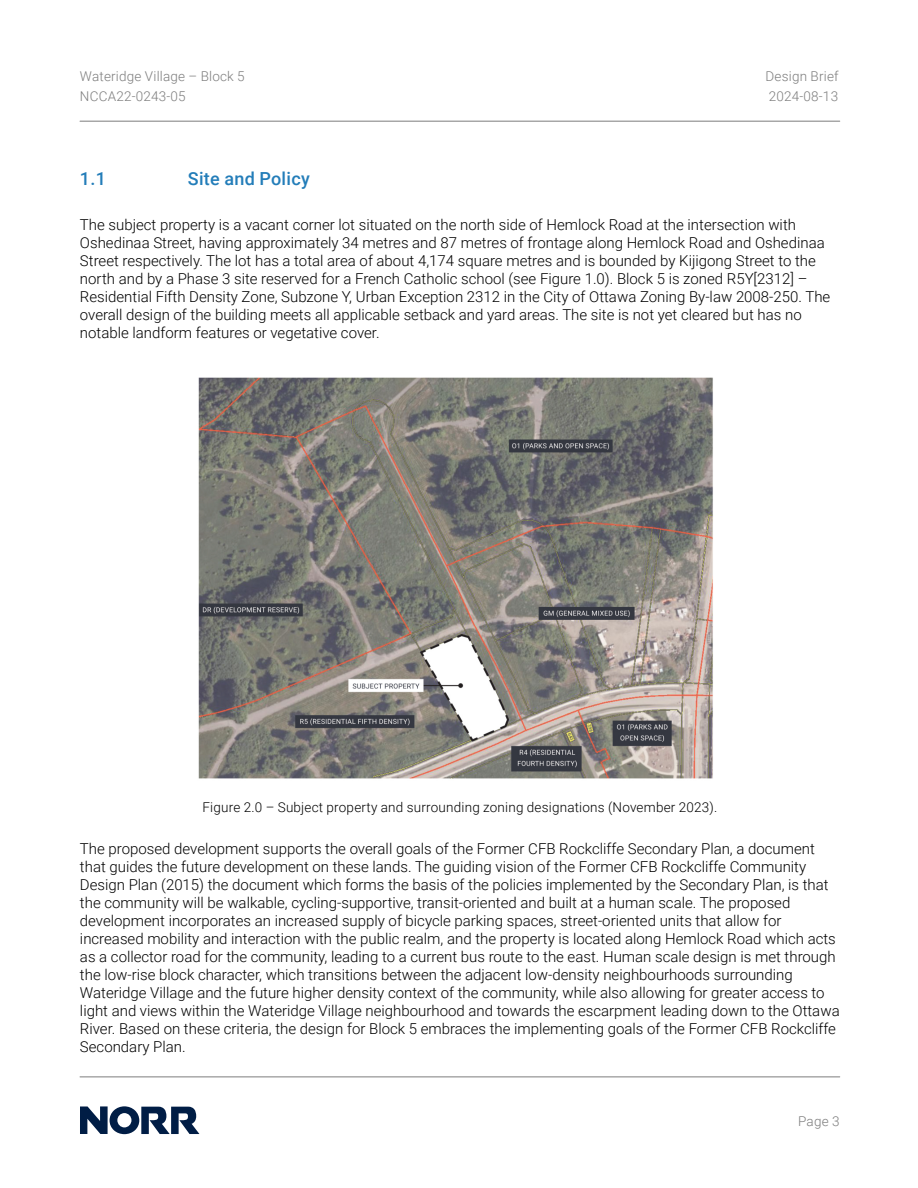
<style>
.page{position:relative;width:918px;height:1188px;background:#fff}
.page>*{position:absolute;margin:0;border:0;box-sizing:border-box;transform-origin:0 0}
.t1{font:500 18px "Roboto";letter-spacing:.015em;color:#237db9}
.t2{font:300 15px/18px "Roboto";color:#000}
.t3{font:300 13.5px "Roboto";letter-spacing:.015em;color:#000}
.t4{font:300 13.5px "Roboto";letter-spacing:.015em;color:#7d7d7d}
</style>
<div class="page">
<hr style="left:80px;top:121px;width:760px;height:1px;background:#7d7d7d">
<hr style="left:80px;top:1077px;width:760px;height:1px;background:#7d7d7d">
<svg style="left:80px;top:1106px;width:119px;height:28px"></svg>
<img style="left:198px;top:377px;width:515px;height:402px">
<p class="t4" style="left:80px;top:71px;width:166px">Wateridge Village – Block 5</p>
<p class="t4" style="left:766px;top:71px;width:75px">Design Brief</p>
<p class="t4" style="left:80px;top:91px;width:107px">NCCA22-0243-05</p>
<p class="t4" style="left:769px;top:91px;width:71px">2024-08-13</p>
<p class="t1" style="left:80px;top:171px;width:28px">1.1</p>
<p class="t1" style="left:188px;top:171px;width:123px">Site and Policy</p>
<p class="t2" style="left:80px;top:217px;width:752px">The subject property is a vacant corner lot situated on the north side of Hemlock Road at the intersection with Oshedinaa Street, having approximately 34 metres and 87 metres of frontage along Hemlock Road and Oshedinaa Street respectively. The lot has a total area of about 4,174 square metres and is bounded by Kijigong Street to the north and by a Phase 3 site reserved for a French Catholic school (see Figure 1.0). Block 5 is zoned R5Y[2312] – Residential Fifth Density Zone, Subzone Y, Urban Exception 2312 in the City of Ottawa Zoning By-law 2008-250. The overall design of the building meets all applicable setback and yard areas. The site is not yet cleared but has no notable landform features or vegetative cover.</p>
<p class="t3" style="left:202px;top:802px;width:516px">Figure 2.0 – Subject property and surrounding zoning designations (November 2023).</p>
<p class="t2" style="left:80px;top:841px;width:761px">The proposed development supports the overall goals of the Former CFB Rockcliffe Secondary Plan, a document that guides the future development on these lands. The guiding vision of the Former CFB Rockcliffe Community Design Plan (2015) the document which forms the basis of the policies implemented by the Secondary Plan, is that the community will be walkable, cycling-supportive, transit-oriented and built at a human scale. The proposed development incorporates an increased supply of bicycle parking spaces, street-oriented units that allow for increased mobility and interaction with the public realm, and the property is located along Hemlock Road which acts as a collector road for the community, leading to a current bus route to the east. Human scale design is met through the low-rise block character, which transitions between the adjacent low-density neighbourhoods surrounding Wateridge Village and the future higher density context of the community, while also allowing for greater access to light and views within the Wateridge Village neighbourhood and towards the escarpment leading down to the Ottawa River. Based on these criteria, the design for Block 5 embraces the implementing goals of the Former CFB Rockcliffe Secondary Plan.</p>
<p class="t4" style="left:798px;top:1116px;width:43px">Page 3</p>
</div>
